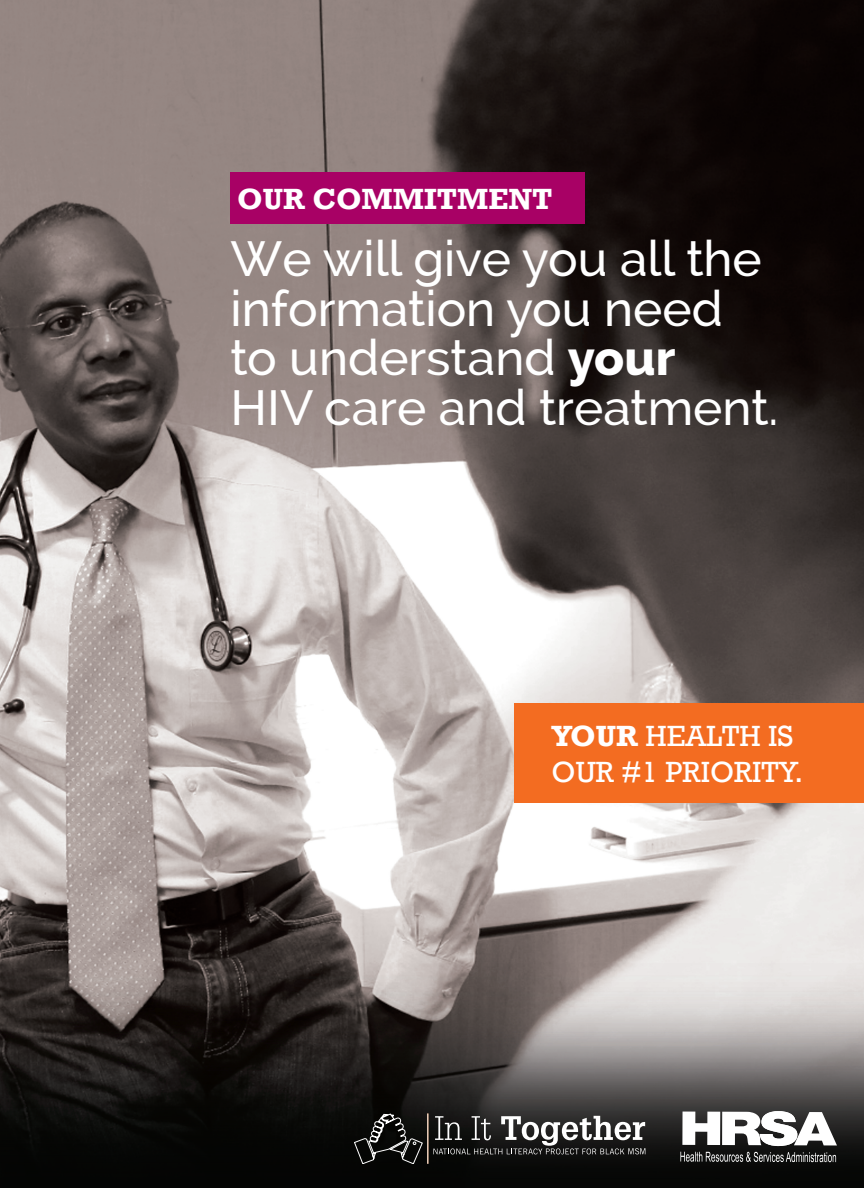
<style>
.page{position:relative;width:864px;height:1188px;background:#fff}
.page>*{position:absolute;margin:0;border:0;box-sizing:border-box;transform-origin:0 0}
.t1{font:500 49.5px/49.5px "Raleway";color:#fff}
.t2{font:30px/36px "Rockwell";color:#fff}
.t3{font:700 30px "Rockwell";color:#fff}
.s1{font-weight:800}
.s2{font-weight:700}
</style>
<div class="page">
<img style="left:0;top:0;width:864px;height:1188px">
<hr style="left:428px;top:1113px;width:1px;height:51px;background:#fff">
<div style="left:231px;top:173px;width:354px;height:51px;background:#a80165"></div>
<div style="left:514px;top:703px;width:350px;height:100px;background:#f36c21"></div>
<svg style="left:354px;top:1114px;width:69px;height:50px;background:#2a2a29"></svg>
<svg style="left:433px;top:1116px;width:212px;height:38px"></svg>
<svg style="left:682px;top:1111px;width:155px;height:35px"></svg>
<svg style="left:680px;top:1152px;width:156px;height:10px;background:#535353"></svg>
<p class="t3" style="left:237px;top:180px;width:317px">OUR COMMITMENT</p>
<p class="t1" style="left:231px;top:234px;width:549px">We will give you all the information you need to understand <span class="s1">your<br></span>HIV care and treatment.</p>
<p class="t2" style="left:552px;top:718px;width:253px"><span class="s2">YOUR</span> HEALTH IS<br>OUR #1 PRIORITY.</p>
</div>
